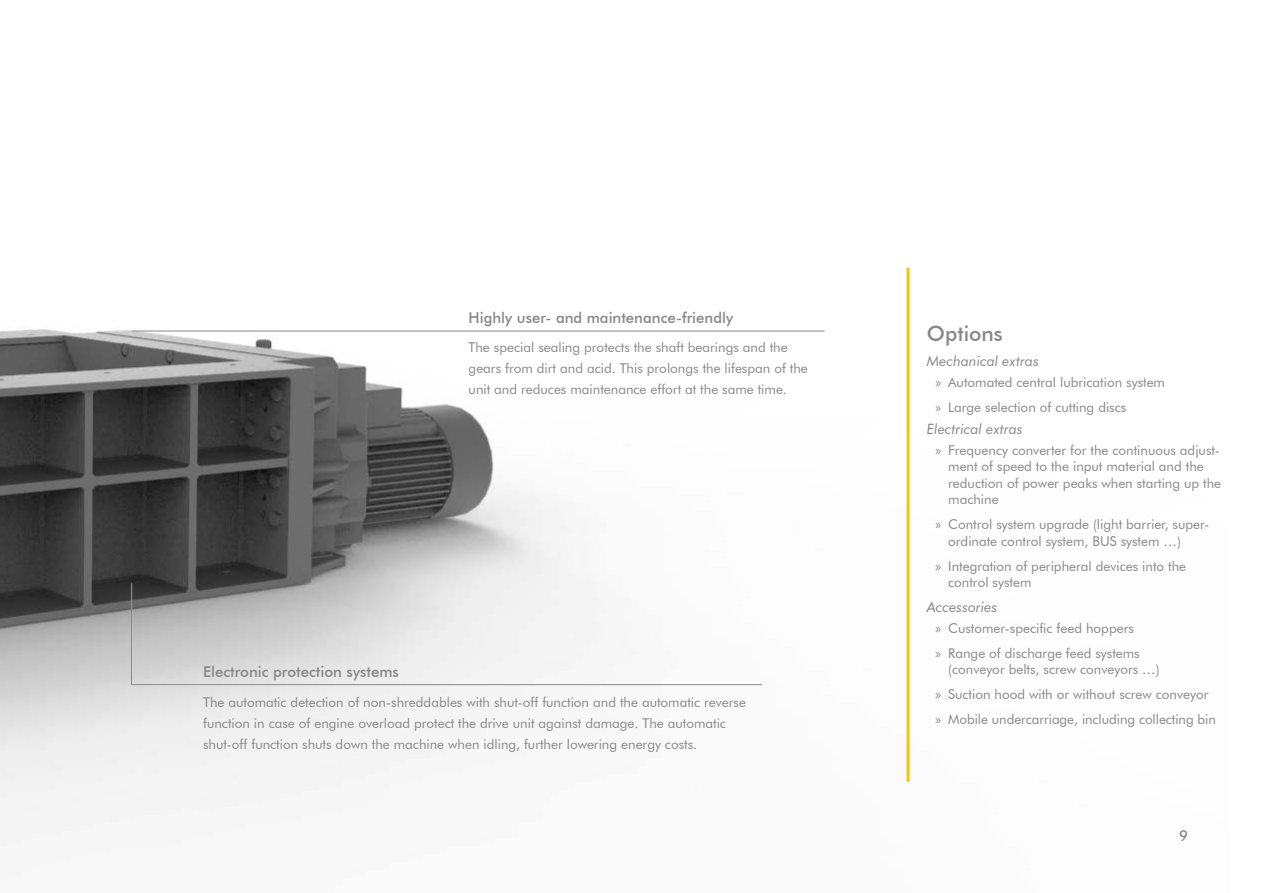
<style>
.page{position:relative;width:1263px;height:893px;background:#fff}
.page>*{position:absolute;margin:0;border:0;box-sizing:border-box;transform-origin:0 0}
.t1{font:500 21px "Futura BT";color:#878787}
.t2{font:500 15px "Futura BT";color:#878787}
.t3{font:italic 14.25px "Futura BT";color:#878787}
.t4{font:13.5px/16.5px "Futura BT";color:#878787}
.s1{font-family:"Myriad Pro"}
</style>
<div class="page">
<img style="left:0;top:267px;width:910px;height:580px">
<hr style="left:130px;top:583px;width:3px;height:103px;background:#fff;opacity:.4">
<hr style="left:131px;top:584px;width:1px;height:101px;background:#878787">
<hr style="left:131px;top:330px;width:695px;height:3px;background:#fff;opacity:.4">
<hr style="left:132px;top:331px;width:692px;height:1px;background:#878787">
<hr style="left:131px;top:684px;width:632px;height:2px;background:#fff;opacity:.4">
<hr style="left:132px;top:684px;width:630px;height:1px;background:#878787">
<hr style="left:906px;top:268px;width:3px;height:514px;background:#fac30e">
<p class="t2" style="left:469px;top:308px;width:266px">Highly user- and maintenance-friendly</p>
<p class="t4" style="left:469px;top:337px;width:341px;line-height:21px">The special sealing protects the shaft bearings and the gears from dirt and acid. This prolongs the lifespan of the unit and reduces maintenance effort at the same time.</p>
<p class="t2" style="left:203px;top:663px;width:197px">Electronic protection systems</p>
<p class="t4" style="left:203px;top:691px;width:544px;line-height:21px">The automatic detection of non-shreddables with shut-off function and the automatic reverse function in case of engine overload protect the drive unit against damage. The automatic shut-off function shuts down the machine when idling, further lowering energy costs.</p>
<h1 class="t1" style="left:927px;top:321px;width:77px">Options</h1>
<p class="t3" style="left:927px;top:352px;width:113px">Mechanical extras</p>
<p class="t4" style="left:935px;top:369px;width:231px;line-height:25px"><span class="s1">»</span> Automated central lubrication system <span class="s1">»</span> Large selection of cutting discs</p>
<p class="t3" style="left:927px;top:420px;width:97px">Electrical extras</p>
<p class="t4" style="left:948px;top:441px;width:274px;text-indent:-13px"><span class="s1">»</span> Frequency converter for the continuous adjust&shy;ment of speed to the input material and the reduction of power peaks when starting up the machine</p>
<p class="t4" style="left:948px;top:516px;width:263px;text-indent:-13px"><span class="s1">»</span> Control system upgrade (light barrier, super&shy;ordinate control system, BUS system …)</p>
<p class="t4" style="left:948px;top:557px;width:239px;text-indent:-13px"><span class="s1">»</span> Integration of peripheral devices into the control system</p>
<p class="t3" style="left:927px;top:598px;width:72px">Accessories</p>
<p class="t4" style="left:935px;top:615px;width:206px;line-height:25px"><span class="s1">»</span> Customer-specific feed hoppers <span class="s1">»</span> Range of discharge feed systems</p>
<p class="t4" style="left:935px;top:657px;width:282px;line-height:25px;text-indent:13px">(conveyor belts, screw conveyors …)<br><span class="s1">»</span> Suction hood with or without screw conveyor <span class="s1">»</span> Mobile undercarriage, including collecting bin</p>
<p class="t2" style="left:1179px;top:826px;width:11px">9</p>
</div>
